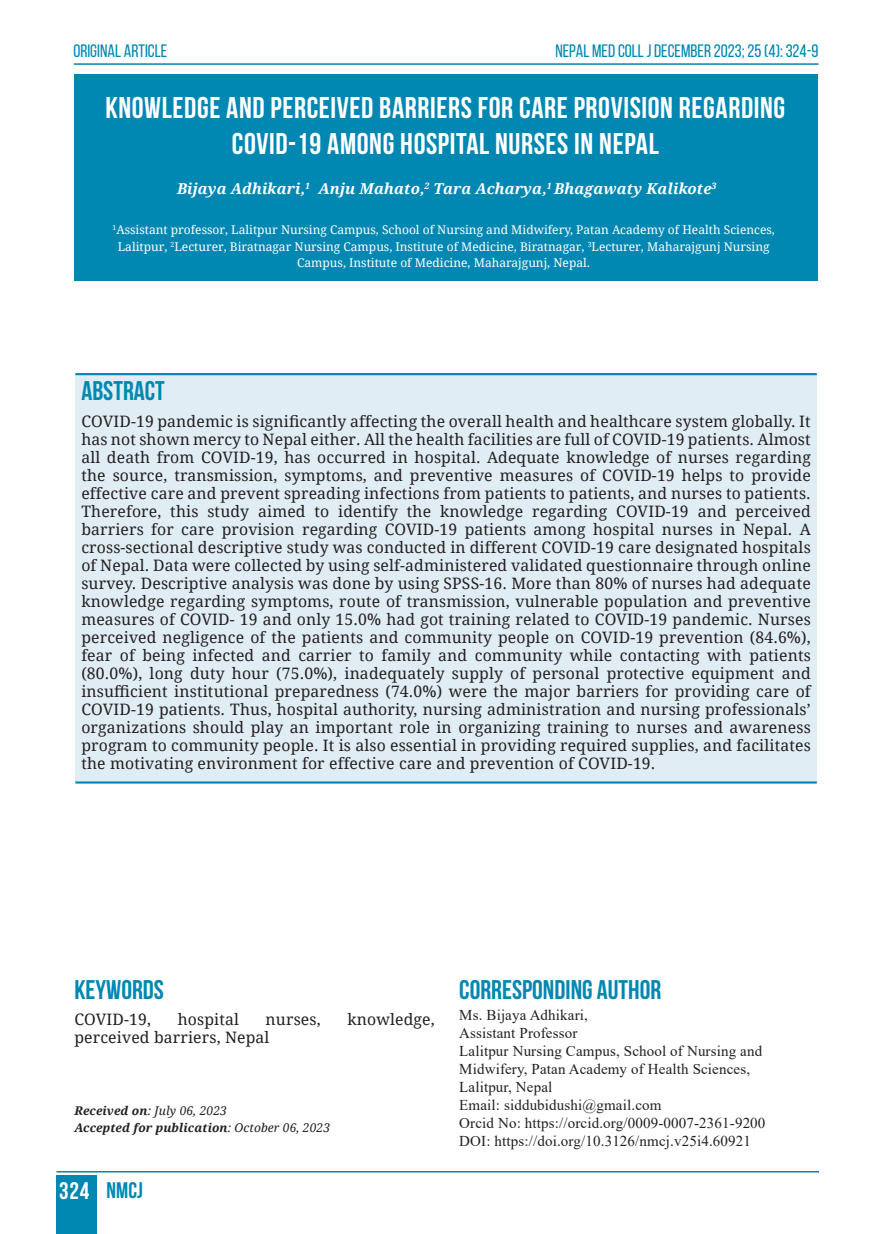
<style>
.page{position:relative;width:893px;height:1234px;background:#fff}
.page>*{position:absolute;margin:0;border:0;box-sizing:border-box;transform-origin:0 0}
.MAIN_TEXT_PARA{font:700 30px/36px "Bebas Neue";letter-spacing:.02em;color:#fff;text-align:center}
.subhead{font:700 27px "Bebas Neue";color:#0087b2}
.t1{font:700 22.5px "Bebas Neue";color:#0087b2}
.t2{font:18px "Bebas Neue";color:#0087b2}
.t3{font:700 16.5px "Bebas Neue";letter-spacing:.04em;color:#0087b2}
.MAIN_TEXT_PARA-2{font:15.75px/18px "Droid Serif";letter-spacing:.01em;color:#231f20;text-align:justify}
.t4{font:15px/18px "Times New Roman";letter-spacing:.01em;color:#231f20}
.MAIN_TEXT_PARA-3{font:italic 700 15px "Droid Serif";letter-spacing:.01em;color:#fff}
.t5{font:12px/16.5px "Droid Serif";color:#fff;text-align:center}
.t6{font:italic 700 12px "Droid Serif";letter-spacing:.01em;color:#231f20}
.t7{font:italic 12px "Droid Serif";letter-spacing:.01em;color:#231f20}
.s1{font-weight:700}
.s2{font-weight:400}
.s3{font-size:24px;color:#fff}
</style>
<div class="page">
<hr style="left:74px;top:63px;width:745px;height:2px;background:#0087b2">
<div style="left:57px;top:1174px;width:40px;height:59px;background:#0087b2"></div>
<hr style="left:57px;top:1170px;width:762px;height:2px;background:#0087b2">
<div style="left:74px;top:74px;width:744px;height:207px;background:#0087b2"></div>
<div style="left:75px;top:374px;width:742px;height:408px;background:#e1edf4"></div>
<hr style="left:75px;top:373px;width:742px;height:2px;background:#0087b2">
<hr style="left:75px;top:781px;width:742px;height:2px;background:#0087b2">
<p class="t2" style="left:73px;top:41px;width:95px">ORIGINAL ARTICLE</p>
<p class="t2" style="left:555px;top:41px;width:265px">NEPAL MED COLL J DECEMBER 2023; 25 (4): 324-9</p>
<p class="t3" style="left:73px;top:44px;width:189px">NEPAL MEDICAL COLLEGE JOURNAL</p>
<p class="MAIN_TEXT_PARA" style="left:105px;top:89px;width:681px">KNOWLEDGE AND PERCEIVED BARRIERS FOR CARE PROVISION REGARDING<br>COVID-19 AMONG HOSPITAL NURSES IN NEPAL</p>
<p class="MAIN_TEXT_PARA-3" style="left:177px;top:178px;width:541px">Bijaya Adhikari,<sup>1</sup> Anju Mahato,<sup>2</sup> Tara Acharya,<sup>1</sup> Bhagawaty Kalikote<sup>3</sup></p>
<p class="t5" style="left:112px;top:221px;width:664px"><sup>1</sup>Assistant professor, Lalitpur Nursing Campus, School of Nursing and Midwifery, Patan Academy of Health Sciences,<br>Lalitpur, <sup>2</sup>Lecturer, Biratnagar Nursing Campus, Institute of Medicine, Biratnagar, <sup>3</sup>Lecturer, Maharajgunj Nursing<br>Campus, Institute of Medicine, Maharajgunj, Nepal.</p>
<p class="subhead" style="left:81px;top:376px;width:85px">ABSTRACT</p>
<p class="MAIN_TEXT_PARA-2" style="left:81px;top:411px;width:731px">COVID-19 pandemic is significantly affecting the overall health and healthcare system globally. It has not shown mercy to Nepal either. All the health facilities are full of COVID-19 patients. Almost all death from COVID-19, has occurred in hospital. Adequate knowledge of nurses regarding the source, transmission, symptoms, and preventive measures of COVID-19 helps to provide effective care and prevent spreading infections from patients to patients, and nurses to patients.<br>Therefore, this study aimed to identify the knowledge regarding COVID-19 and perceived barriers for care provision regarding COVID-19 patients among hospital nurses in Nepal. A cross-sectional descriptive study was conducted in different COVID-19 care designated hospitals of Nepal. Data were collected by using self-administered validated questionnaire through online survey. Descriptive analysis was done by using SPSS-16. More than 80% of nurses had adequate knowledge regarding symptoms, route of transmission, vulnerable population and preventive measures of COVID- 19 and only 15.0% had got training related to COVID-19 pandemic. Nurses perceived negligence of the patients and community people on COVID-19 prevention (84.6%), fear of being infected and carrier to family and community while contacting with patients (80.0%), long duty hour (75.0%), inadequately supply of personal protective equipment and insufficient institutional preparedness (74.0%) were the major barriers for providing care of COVID-19 patients. Thus, hospital authority, nursing administration and nursing professionals’ organizations should play an important role in organizing training to nurses and awareness program to community people. It is also essential in providing required supplies, and facilitates the motivating environment for effective care and prevention of COVID-19.</p>
<p class="subhead" style="left:74px;top:974px;width:91px">KEYWORDS</p>
<p class="MAIN_TEXT_PARA-2" style="left:74px;top:1009px;width:78px">COVID-19,</p>
<p class="MAIN_TEXT_PARA-2" style="left:178px;top:1009px;width:63px">hospital</p>
<p class="MAIN_TEXT_PARA-2" style="left:266px;top:1009px;width:57px">nurses,</p>
<p class="MAIN_TEXT_PARA-2" style="left:347px;top:1009px;width:89px">knowledge,</p>
<p class="MAIN_TEXT_PARA-2" style="left:74px;top:1027px;width:197px">perceived barriers, Nepal</p>
<p class="t7" style="left:74px;top:1102px;width:154px"><span class="s1">Received on</span>: July 06, 2023</p>
<p class="t6" style="left:74px;top:1118px;width:257px">Accepted for publication<span class="s2">: October 06, 2023</span></p>
<h3 class="t1" style="left:59px;top:1177px;width:85px"><span class="s3">324</span> NMCJ</h3>
<p class="subhead" style="left:459px;top:974px;width:204px">CORRESPONDING AUTHOR</p>
<p class="t4" style="left:459px;top:1004px;width:130px">Ms. Bijaya Adhikari,</p>
<p class="t4" style="left:459px;top:1022px;width:120px">Assistant Professor</p>
<p class="t4" style="left:459px;top:1040px;width:304px">Lalitpur Nursing Campus, School of Nursing and<br>Midwifery, Patan Academy of Health Sciences,</p>
<p class="t4" style="left:459px;top:1076px;width:95px">Lalitpur, Nepal</p>
<p class="t4" style="left:459px;top:1094px;width:204px">Email: siddubidushi@gmail.com</p>
<p class="t4" style="left:459px;top:1112px;width:308px">Orcid No: https://orcid.org/0009-0007-2361-9200</p>
<p class="t4" style="left:459px;top:1130px;width:293px">DOI: https://doi.org/10.3126/nmcj.v25i4.60921</p>
</div>
